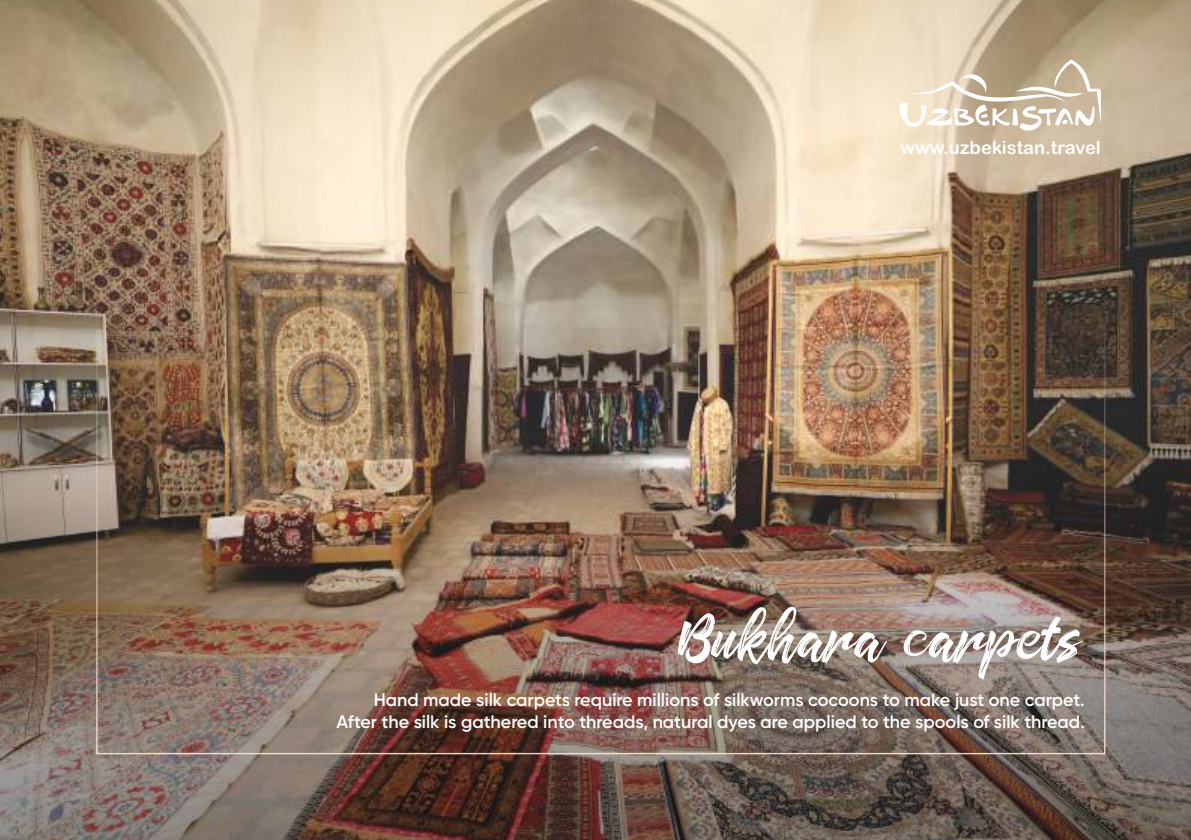
<style>
.page{position:relative;width:1191px;height:840px;background:#fff}
.page>*{position:absolute;margin:0;border:0;box-sizing:border-box;transform-origin:0 0}
.t1{font:51px "Bellatiez";color:#fefefe}
.t2{font:18.2px "Arial Rounded MT Bold";color:#fefefe}
.t3{font:600 18px/21.4px "Gilroy";color:#fefefe;text-align:right}
</style>
<div class="page">
<img style="left:0;top:0;width:1191px;height:839px">
<svg style="left:898px;top:59px;width:202px;height:74px"></svg>
<img style="left:0;top:438px;width:1190px;height:401px">
<p class="t2" style="left:900px;top:141px;width:202px">www.uzbekistan.travel</p>
<h1 class="t1" style="left:679px;top:610px;width:403px">Bukhara carpets</h1>
<p class="t3" style="left:336px;top:690px;width:750px">Hand made silk carpets require millions of silkworms cocoons to make just one carpet.<br>After the silk is gathered into threads, natural dyes are applied to the spools of silk thread.</p>
</div>
